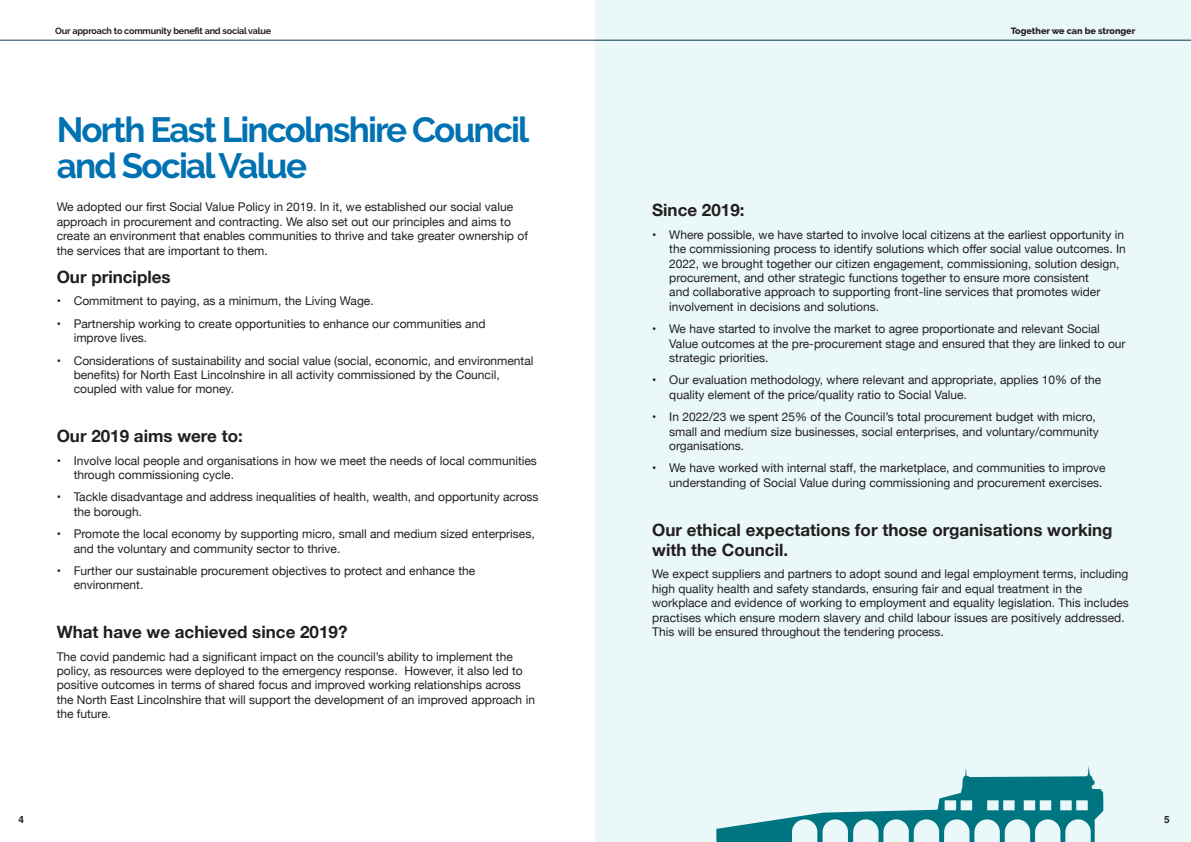
<style>
.page{position:relative;width:1191px;height:842px;background:#fff}
.page>*{position:absolute;margin:0;border:0;box-sizing:border-box;transform-origin:0 0}
.t1{font:700 35px/36px "Raleway";letter-spacing:-.05em;color:#0071b1}
.t2{font:700 17px/20.4px "Helvetica Neue";color:#231f20}
.t3{font:12px/14.4px "Helvetica Neue";color:#231f20}
.t4{font:700 10px "Helvetica";color:#231f20}
.t5{font:700 9px "Raleway";letter-spacing:-.02em;color:#231f20}
.t6{font:800 9px "Raleway";color:#231f20}
</style>
<div class="page">
<div style="left:595px;top:0;width:596px;height:842px;background:#ebf8f9"></div>
<svg style="left:716px;top:766px;width:387px;height:76px"></svg>
<hr style="left:0;top:40px;width:1191px;height:1px;background:#0a3d4f">
<p class="t5" style="left:55px;top:25px;width:218px">Our approach to community benefit and social value</p>
<p class="t6" style="left:1010px;top:25px;width:126px">Together we can be stronger</p>
<p class="t1" style="left:57px;top:112px;width:474px">North East Lincolnshire Council and Social Value</p>
<p class="t3" style="left:57px;top:200px;width:473px">We adopted our first Social Value Policy in 2019. In it, we established our social value approach in procurement and contracting. We also set out our principles and aims to create an environment that enables communities to thrive and take greater ownership of the services that are important to them.</p>
<p class="t2" style="left:57px;top:267px;width:115px">Our principles</p>
<p class="t3" style="left:57px;top:294px;width:318px">• Commitment to paying, as a minimum, the Living Wage.</p>
<p class="t3" style="left:74px;top:317px;width:413px;text-indent:-17px">• Partnership working to create opportunities to enhance our communities and improve lives.</p>
<p class="t3" style="left:74px;top:354px;width:461px;text-indent:-17px">• Considerations of sustainability and social value (social, economic, and environmental benefits) for North East Lincolnshire in all activity commissioned by the Council, coupled with value for money.</p>
<p class="t2" style="left:57px;top:426px;width:188px">Our 2019 aims were to:</p>
<p class="t3" style="left:74px;top:454px;width:465px;text-indent:-17px">• Involve local people and organisations in how we meet the needs of local communities through commissioning cycle.</p>
<p class="t3" style="left:74px;top:490px;width:466px;text-indent:-17px">• Tackle disadvantage and address inequalities of health, wealth, and opportunity across the borough.</p>
<p class="t3" style="left:74px;top:527px;width:462px;text-indent:-17px">• Promote the local economy by supporting micro, small and medium sized enterprises, and the voluntary and community sector to thrive.</p>
<p class="t3" style="left:74px;top:564px;width:403px;text-indent:-17px">• Further our sustainable procurement objectives to protect and enhance the environment.</p>
<p class="t2" style="left:57px;top:622px;width:292px">What have we achieved since 2019?</p>
<p class="t3" style="left:57px;top:650px;width:480px">The covid pandemic had a significant impact on the council’s ability to implement the policy, as resources were deployed to the emergency response. However, it also led to positive outcomes in terms of shared focus and improved working relationships across the North East Lincolnshire that will support the development of an improved approach in the future.</p>
<p class="t2" style="left:652px;top:201px;width:94px">Since 2019:</p>
<p class="t3" style="left:669px;top:228px;width:458px;text-indent:-17px">• Where possible, we have started to involve local citizens at the earliest opportunity in the commissioning process to identify solutions which offer social value outcomes. In 2022, we brought together our citizen engagement, commissioning, solution design, procurement, and other strategic functions together to ensure more consistent<br>and collaborative approach to supporting front-line services that promotes wider involvement in decisions and solutions.</p>
<p class="t3" style="left:669px;top:322px;width:458px;text-indent:-17px">• We have started to involve the market to agree proportionate and relevant Social<br>Value outcomes at the pre-procurement stage and ensured that they are linked to our strategic priorities.</p>
<p class="t3" style="left:669px;top:374px;width:433px;text-indent:-17px">• Our evaluation methodology, where relevant and appropriate, applies 10% of the quality element of the price/quality ratio to Social Value.</p>
<p class="t3" style="left:669px;top:410px;width:431px;text-indent:-17px">• In 2022/23 we spent 25% of the Council’s total procurement budget with micro, small and medium size businesses, social enterprises, and voluntary/community organisations.</p>
<p class="t3" style="left:652px;top:462px;width:455px;text-align:right">• We have worked with internal staff, the marketplace, and communities to improve understanding of Social Value during commissioning and procurement exercises.</p>
<p class="t2" style="left:652px;top:520px;width:462px">Our ethical expectations for those organisations working with the Council.</p>
<p class="t3" style="left:652px;top:568px;width:478px">We expect suppliers and partners to adopt sound and legal employment terms, including high quality health and safety standards, ensuring fair and equal treatment in the workplace and evidence of working to employment and equality legislation. This includes practises which ensure modern slavery and child labour issues are positively addressed.<br>This will be ensured throughout the tendering process.</p>
<p class="t4" style="left:18px;top:813px;width:7px">4</p>
<p class="t4" style="left:1164px;top:813px;width:7px">5</p>
</div>
